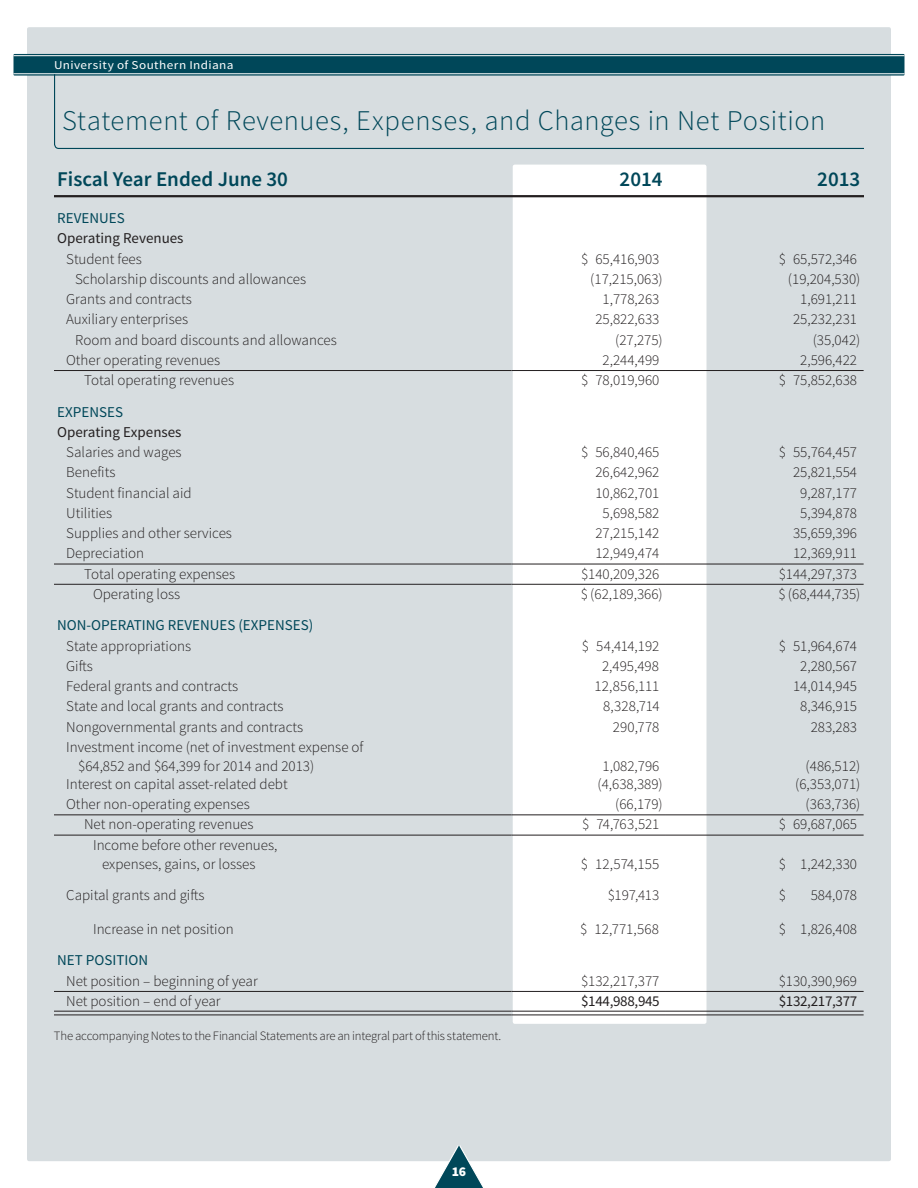
<style>
.page{position:relative;width:918px;height:1188px;background:#fff}
.page>*{position:absolute;margin:0;border:0;box-sizing:border-box;transform-origin:0 0}
.t1{font:300 28.5px "Source Sans Pro";letter-spacing:.02em;color:#004759}
.t2{font:600 21px "Source Sans Pro";color:#004759}
.t3{font:300 15px/19.4px "Source Sans Pro";color:#231f20}
.t4{font:15px "Source Sans Pro";color:#004759}
.t5{font:15px "Source Sans Pro";letter-spacing:-.02em;color:#231f20}
.t6{font:900 13.5px "Source Sans Pro";color:#fff}
.t7{font:300 12.75px "Source Sans Pro";letter-spacing:-.02em;color:#231f20}
.t8{font:12px "Source Sans Pro";letter-spacing:.03em;color:#fff;scale:1.1 1}
</style>
<div class="page">
<div style="left:27px;top:27px;width:864px;height:1134px;background:#d7dde0;border-radius:2px"></div>
<div style="left:14px;top:54px;width:891px;height:22px;background:#004759"></div>
<svg style="left:435px;top:1145px;width:48px;height:43px"></svg>
<hr style="left:13px;top:73px;width:892px;height:1px;background:#fff">
<hr style="left:13px;top:55px;width:892px;height:1px;background:#fff">
<div style="left:513px;top:165px;width:194px;height:859px;background:#fff;border-radius:2px"></div>
<hr style="left:54px;top:195px;width:810px;height:2px;background:#231f20">
<svg style="left:53px;top:73px;width:812px;height:76px"></svg>
<hr style="left:54px;top:370px;width:458px;height:1px;background:#231f20">
<hr style="left:512px;top:370px;width:154px;height:1px;background:#231f20">
<hr style="left:666px;top:370px;width:198px;height:1px;background:#231f20">
<hr style="left:54px;top:814px;width:458px;height:1px;background:#231f20">
<hr style="left:512px;top:814px;width:154px;height:1px;background:#231f20">
<hr style="left:666px;top:814px;width:198px;height:1px;background:#231f20">
<hr style="left:54px;top:835px;width:458px;height:1px;background:#231f20">
<hr style="left:512px;top:835px;width:154px;height:1px;background:#231f20">
<hr style="left:666px;top:835px;width:198px;height:1px;background:#231f20">
<hr style="left:54px;top:564px;width:458px;height:1px;background:#231f20">
<hr style="left:512px;top:564px;width:154px;height:1px;background:#231f20">
<hr style="left:666px;top:564px;width:198px;height:1px;background:#231f20">
<hr style="left:54px;top:584px;width:458px;height:1px;background:#231f20">
<hr style="left:512px;top:584px;width:154px;height:1px;background:#231f20">
<hr style="left:666px;top:584px;width:198px;height:1px;background:#231f20">
<hr style="left:54px;top:1011px;width:458px;height:1px;background:#231f20">
<hr style="left:54px;top:1015px;width:458px;height:1px;background:#231f20">
<hr style="left:512px;top:1011px;width:154px;height:1px;background:#231f20">
<hr style="left:512px;top:1015px;width:154px;height:1px;background:#231f20">
<hr style="left:666px;top:1011px;width:198px;height:1px;background:#231f20">
<hr style="left:666px;top:1015px;width:198px;height:1px;background:#231f20">
<hr style="left:54px;top:991px;width:458px;height:1px;background:#231f20">
<hr style="left:512px;top:991px;width:154px;height:1px;background:#231f20">
<hr style="left:666px;top:991px;width:198px;height:1px;background:#231f20">
<p class="t8" style="left:54px;top:58px;width:165px">University of Southern Indiana</p>
<h1 class="t1" style="left:62px;top:104px;width:765px">Statement of Revenues, Expenses, and Changes in Net Position</h1>
<h2 class="t2" style="left:57px;top:166px;width:232px">Fiscal Year Ended June 30</h2>
<h2 class="t2" style="left:620px;top:166px;width:45px">2014</h2>
<h2 class="t2" style="left:817px;top:166px;width:45px">2013</h2>
<p class="t4" style="left:57px;top:209px;width:69px">REVENUES</p>
<p class="t5" style="left:57px;top:229px;width:128px">Operating Revenues</p>
<p class="t3" style="left:66px;top:249px;width:77px">Student fees</p>
<p class="t3" style="left:581px;top:249px;width:80px">$ 65,416,903</p>
<p class="t3" style="left:779px;top:249px;width:80px">$ 65,572,346</p>
<p class="t3" style="left:75px;top:269px;width:233px">Scholarship discounts and allowances</p>
<p class="t3" style="left:590px;top:269px;width:74px">(17,215,063)</p>
<p class="t3" style="left:788px;top:269px;width:74px">(19,204,530)</p>
<p class="t3" style="left:66px;top:289px;width:127px">Grants and contracts</p>
<p class="t3" style="left:603px;top:289px;width:58px">1,778,263</p>
<p class="t3" style="left:800px;top:289px;width:58px">1,691,211</p>
<p class="t3" style="left:66px;top:310px;width:123px">Auxiliary enterprises</p>
<p class="t3" style="left:595px;top:310px;width:66px">25,822,633</p>
<p class="t3" style="left:793px;top:310px;width:66px">25,232,231</p>
<p class="t3" style="left:75px;top:330px;width:263px">Room and board discounts and allowances</p>
<p class="t3" style="left:615px;top:330px;width:49px">(27,275)</p>
<p class="t3" style="left:813px;top:330px;width:49px">(35,042)</p>
<p class="t3" style="left:66px;top:350px;width:156px">Other operating revenues</p>
<p class="t3" style="left:603px;top:350px;width:58px">2,244,499</p>
<p class="t3" style="left:800px;top:350px;width:58px">2,596,422</p>
<p class="t3" style="left:84px;top:370px;width:152px">Total operating revenues</p>
<p class="t3" style="left:581px;top:370px;width:80px">$ 78,019,960</p>
<p class="t3" style="left:779px;top:370px;width:80px">$ 75,852,638</p>
<p class="t4" style="left:57px;top:402px;width:67px">EXPENSES</p>
<p class="t5" style="left:57px;top:422px;width:126px">Operating Expenses</p>
<p class="t3" style="left:66px;top:442px;width:117px">Salaries and wages</p>
<p class="t3" style="left:581px;top:442px;width:80px">$ 56,840,465</p>
<p class="t3" style="left:779px;top:442px;width:80px">$ 55,764,457</p>
<p class="t3" style="left:66px;top:463px;width:51px">Benefits</p>
<p class="t3" style="left:595px;top:463px;width:66px">26,642,962</p>
<p class="t3" style="left:793px;top:463px;width:66px">25,821,554</p>
<p class="t3" style="left:66px;top:483px;width:127px">Student financial aid</p>
<p class="t3" style="left:595px;top:483px;width:66px">10,862,701</p>
<p class="t3" style="left:800px;top:483px;width:58px">9,287,177</p>
<p class="t3" style="left:66px;top:503px;width:48px">Utilities</p>
<p class="t3" style="left:603px;top:503px;width:58px">5,698,582</p>
<p class="t3" style="left:800px;top:503px;width:58px">5,394,878</p>
<p class="t3" style="left:66px;top:523px;width:167px">Supplies and other services</p>
<p class="t3" style="left:595px;top:523px;width:66px">27,215,142</p>
<p class="t3" style="left:793px;top:523px;width:66px">35,659,396</p>
<p class="t3" style="left:66px;top:544px;width:80px">Depreciation</p>
<p class="t3" style="left:595px;top:544px;width:66px">12,949,474</p>
<p class="t3" style="left:793px;top:544px;width:66px">12,369,911</p>
<p class="t3" style="left:84px;top:564px;width:153px">Total operating expenses</p>
<p class="t3" style="left:581px;top:564px;width:80px">$140,209,326</p>
<p class="t3" style="left:779px;top:564px;width:80px">$144,297,373</p>
<p class="t3" style="left:93px;top:584px;width:89px">Operating loss</p>
<p class="t3" style="left:581px;top:584px;width:83px">$ (62,189,366)</p>
<p class="t3" style="left:779px;top:584px;width:83px">$ (68,444,735)</p>
<p class="t4" style="left:57px;top:616px;width:258px">NON-OPERATING REVENUES (EXPENSES)</p>
<p class="t3" style="left:66px;top:636px;width:126px">State appropriations</p>
<p class="t3" style="left:582px;top:636px;width:79px">$ 54,414,192</p>
<p class="t3" style="left:779px;top:636px;width:80px">$ 51,964,674</p>
<p class="t3" style="left:66px;top:656px;width:28px">Gifts</p>
<p class="t3" style="left:602px;top:656px;width:59px">2,495,498</p>
<p class="t3" style="left:800px;top:656px;width:58px">2,280,567</p>
<p class="t3" style="left:66px;top:676px;width:174px">Federal grants and contracts</p>
<p class="t3" style="left:595px;top:676px;width:66px">12,856,111</p>
<p class="t3" style="left:793px;top:676px;width:66px">14,014,945</p>
<p class="t3" style="left:66px;top:697px;width:219px">State and local grants and contracts</p>
<p class="t3" style="left:603px;top:697px;width:58px">8,328,714</p>
<p class="t3" style="left:800px;top:697px;width:58px">8,346,915</p>
<p class="t3" style="left:66px;top:717px;width:239px">Nongovernmental grants and contracts</p>
<p class="t3" style="left:613px;top:717px;width:48px">290,778</p>
<p class="t3" style="left:811px;top:717px;width:48px">283,283</p>
<p class="t3" style="left:78px;top:737px;width:287px;text-indent:-12px">Investment income (net of investment expense of $64,852 and $64,399 for 2014 and 2013)</p>
<p class="t3" style="left:603px;top:757px;width:58px">1,082,796</p>
<p class="t3" style="left:806px;top:757px;width:56px">(486,512)</p>
<p class="t3" style="left:66px;top:774px;width:223px">Interest on capital asset-related debt</p>
<p class="t3" style="left:598px;top:774px;width:67px">(4,638,389)</p>
<p class="t3" style="left:795px;top:774px;width:67px">(6,353,071)</p>
<p class="t3" style="left:66px;top:795px;width:185px">Other non-operating expenses</p>
<p class="t3" style="left:615px;top:795px;width:49px">(66,179)</p>
<p class="t3" style="left:806px;top:795px;width:56px">(363,736)</p>
<p class="t3" style="left:84px;top:815px;width:171px">Net non-operating revenues</p>
<p class="t3" style="left:582px;top:815px;width:79px">$ 74,763,521</p>
<p class="t3" style="left:779px;top:815px;width:80px">$ 69,687,065</p>
<p class="t3" style="left:102px;top:835px;width:177px;text-indent:-9px">Income before other revenues, expenses, gains, or losses</p>
<p class="t3" style="left:581px;top:854px;width:80px">$ 12,574,155</p>
<p class="t3" style="left:779px;top:854px;width:80px">$ 1,242,330</p>
<p class="t3" style="left:66px;top:886px;width:140px">Capital grants and gifts</p>
<p class="t3" style="left:608px;top:886px;width:53px">$197,413</p>
<p class="t3" style="left:779px;top:886px;width:9px">$</p>
<p class="t3" style="left:811px;top:886px;width:48px">584,078</p>
<p class="t3" style="left:93px;top:919px;width:142px">Increase in net position</p>
<p class="t3" style="left:580px;top:919px;width:81px">$ 12,771,568</p>
<p class="t3" style="left:779px;top:919px;width:80px">$ 1,826,408</p>
<p class="t4" style="left:57px;top:951px;width:92px">NET POSITION</p>
<p class="t3" style="left:66px;top:971px;width:193px">Net position – beginning of year</p>
<p class="t3" style="left:581px;top:971px;width:80px">$132,217,377</p>
<p class="t3" style="left:779px;top:971px;width:80px">$130,390,969</p>
<p class="t3" style="left:66px;top:991px;width:156px">Net position – end of year</p>
<p class="t5" style="left:581px;top:992px;width:80px">$144,988,945</p>
<p class="t5" style="left:779px;top:992px;width:80px">$132,217,377</p>
<p class="t7" style="left:54px;top:1028px;width:447px">The accompanying Notes to the Financial Statements are an integral part of this statement.</p>
<p class="t6" style="left:452px;top:1163px;width:16px">16</p>
</div>
